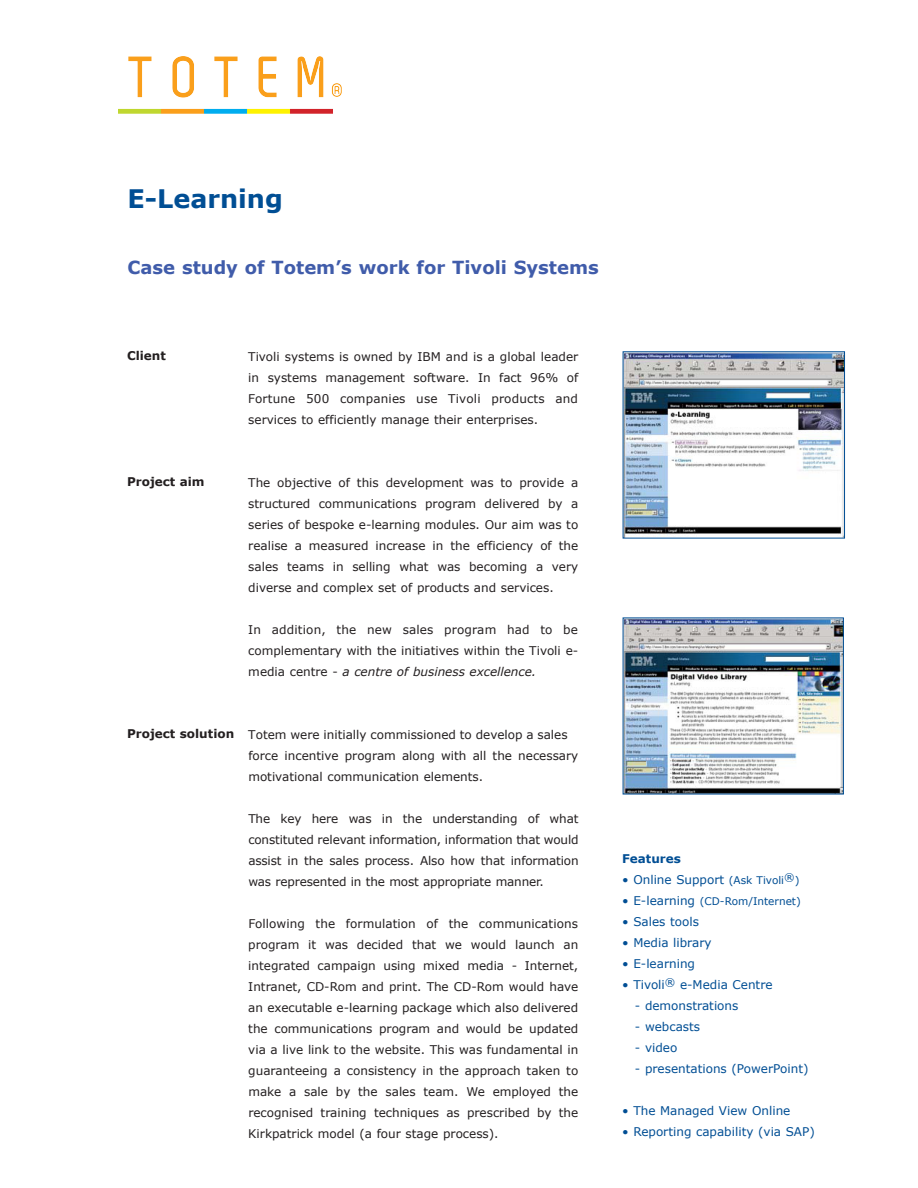
<style>
.page{position:relative;width:918px;height:1188px;background:#fff}
.page>*{position:absolute;margin:0;border:0;box-sizing:border-box;transform-origin:0 0}
.t1{font:700 25.5px "Verdana";color:#004e94}
.t2{font:700 18px "Verdana";color:#405caa}
.t3{font:12px/21px "Verdana";color:#231f20;text-align:justify}
.t4{font:12px "Verdana";color:#004e94}
.t5{font:700 12px "Verdana";color:#231f20}
.t6{font:700 12px "Verdana";color:#004e94}
.t7{font:10.5px "Verdana";color:#004e94}
.s1{font-style:italic}
.s2{font-size:10.5px}
.s3{font-size:12px}
</style>
<div class="page">
<img style="left:625px;top:353px;width:218px;height:183px">
<img style="left:625px;top:620px;width:217px;height:172px">
<img style="left:118px;top:56px;width:224px;height:58px">
<h1 class="t1" style="left:128px;top:180px;width:157px">E-Learning</h1>
<h2 class="t2" style="left:128px;top:255px;width:473px">Case study of Totem’s work for Tivoli Systems</h2>
<p class="t5" style="left:127px;top:347px;width:40px">Client</p>
<p class="t3" style="left:248px;top:346px;width:332px">Tivoli systems is owned by IBM and is a global leader in systems management software. In fact 96% of Fortune 500 companies use Tivoli products and services to efficiently manage their enterprises.</p>
<p class="t5" style="left:127px;top:473px;width:79px">Project aim</p>
<p class="t3" style="left:248px;top:472px;width:332px">The objective of this development was to provide a structured communications program delivered by a series of bespoke e-learning modules. Our aim was to realise a measured increase in the efficiency of the sales teams in selling what was becoming a very diverse and complex set of products and services.</p>
<p class="t3" style="left:248px;top:619px;width:331px">In addition, the new sales program had to be complementary with the initiatives within the Tivoli e&shy;media centre - <span class="s1">a centre of business excellence.</span></p>
<p class="t5" style="left:127px;top:725px;width:109px">Project solution</p>
<p class="t3" style="left:248px;top:724px;width:332px;text-align:left">Totem were initially commissioned to develop a sales force incentive program along with all the necessary motivational communication elements.</p>
<p class="t3" style="left:248px;top:808px;width:332px">The key here was in the understanding of what constituted relevant information, information that would assist in the sales process. Also how that information was represented in the most appropriate manner.</p>
<p class="t3" style="left:248px;top:913px;width:332px">Following the formulation of the communications program it was decided that we would launch an integrated campaign using mixed media - Internet, Intranet, CD-Rom and print. The CD-Rom would have an executable e-learning package which also delivered the communications program and would be updated via a live link to the website. This was fundamental in guaranteeing a consistency in the approach taken to make a sale by the sales team. We employed the recognised training techniques as prescribed by the Kirkpatrick model (a four stage process).</p>
<p class="t6" style="left:622px;top:851px;width:60px">Features</p>
<p class="t4" style="left:622px;top:872px;width:179px">• Online Support <span class="s2">(Ask Tivoli</span><sup>®</sup><span class="s2">)</span></p>
<p class="t7" style="left:622px;top:894px;width:180px"><span class="s3">• E-learning</span> (CD-Rom/Internet)</p>
<p class="t4" style="left:622px;top:914px;width:78px">• Sales tools</p>
<p class="t4" style="left:622px;top:935px;width:91px">• Media library</p>
<p class="t4" style="left:622px;top:956px;width:74px">• E-learning</p>
<p class="t4" style="left:622px;top:977px;width:152px">• Tivoli<sup>®</sup> e-Media Centre</p>
<p class="t4" style="left:635px;top:998px;width:105px">- demonstrations</p>
<p class="t4" style="left:635px;top:1019px;width:67px">- webcasts</p>
<p class="t4" style="left:635px;top:1040px;width:44px">- video</p>
<p class="t4" style="left:635px;top:1061px;width:175px">- presentations (PowerPoint)</p>
<p class="t4" style="left:622px;top:1103px;width:170px">• The Managed View Online</p>
<p class="t4" style="left:622px;top:1124px;width:194px">• Reporting capability (via SAP)</p>
</div>
